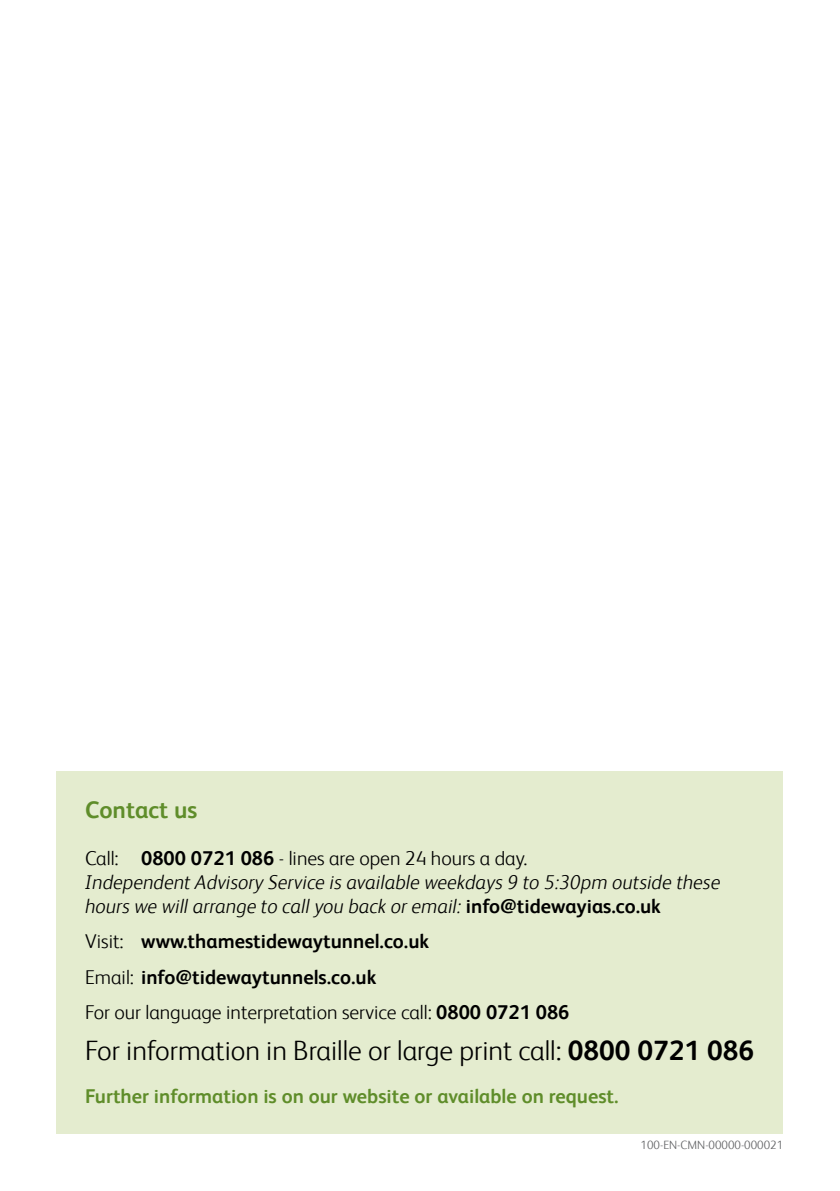
<style>
.page{position:relative;width:840px;height:1191px;background:#fff}
.page>*{position:absolute;margin:0;border:0;box-sizing:border-box;transform-origin:0 0}
.t1{font:300 28px "FS Albert Pro";color:#000}
.t2{font:700 24px "FS Albert Pro";color:#5f8d2a}
.t3{font:italic 300 20px/24px "FS Albert Pro";color:#000}
.t4{font:700 20px "FS Albert Pro";color:#000}
.t5{font:700 20px "FS Albert Pro";color:#5f8d2a}
.t6{font:300 20px "FS Albert Pro";color:#000}
.t7{font:300 12px "FS Albert Pro";color:#636466}
.s1{font-style:normal}
.s2{font-weight:700;font-style:normal}
.s3{font-weight:300}
.s4{font-weight:700}
</style>
<div class="page">
<div style="left:57px;top:771px;width:725px;height:363px;background:#e4eccf"></div>
<h1 class="t2" style="left:85px;top:793px;width:114px">Contact us</h1>
<p class="t3" style="left:85px;top:844px;width:636px"><span class="s1">Call:</span> <span class="s2">0800 0721 086</span> <span class="s1">- lines are open 24 hours a day.<br></span>Independent Advisory Service is available weekdays 9 to 5:30pm outside these hours we will arrange to call you back or email: <span class="s2">info@tidewayias.co.uk</span></p>
<p class="t4" style="left:85px;top:927px;width:345px"><span class="s3">Visit:</span> www.thamestidewaytunnel.co.uk</p>
<p class="t4" style="left:85px;top:962px;width:292px"><span class="s3">Email:</span> info@tidewaytunnels.co.uk</p>
<p class="t6" style="left:85px;top:998px;width:485px">For our language interpretation service call: <span class="s4">0800 0721 086</span></p>
<p class="t1" style="left:85px;top:1031px;width:670px">For information in Braille or large print call: <span class="s4">0800 0721 086</span></p>
<p class="t5" style="left:85px;top:1081px;width:534px">Further information is on our website or available on request.</p>
<p class="t7" style="left:640px;top:1136px;width:144px">100-EN-CMN-00000-000021</p>
</div>
